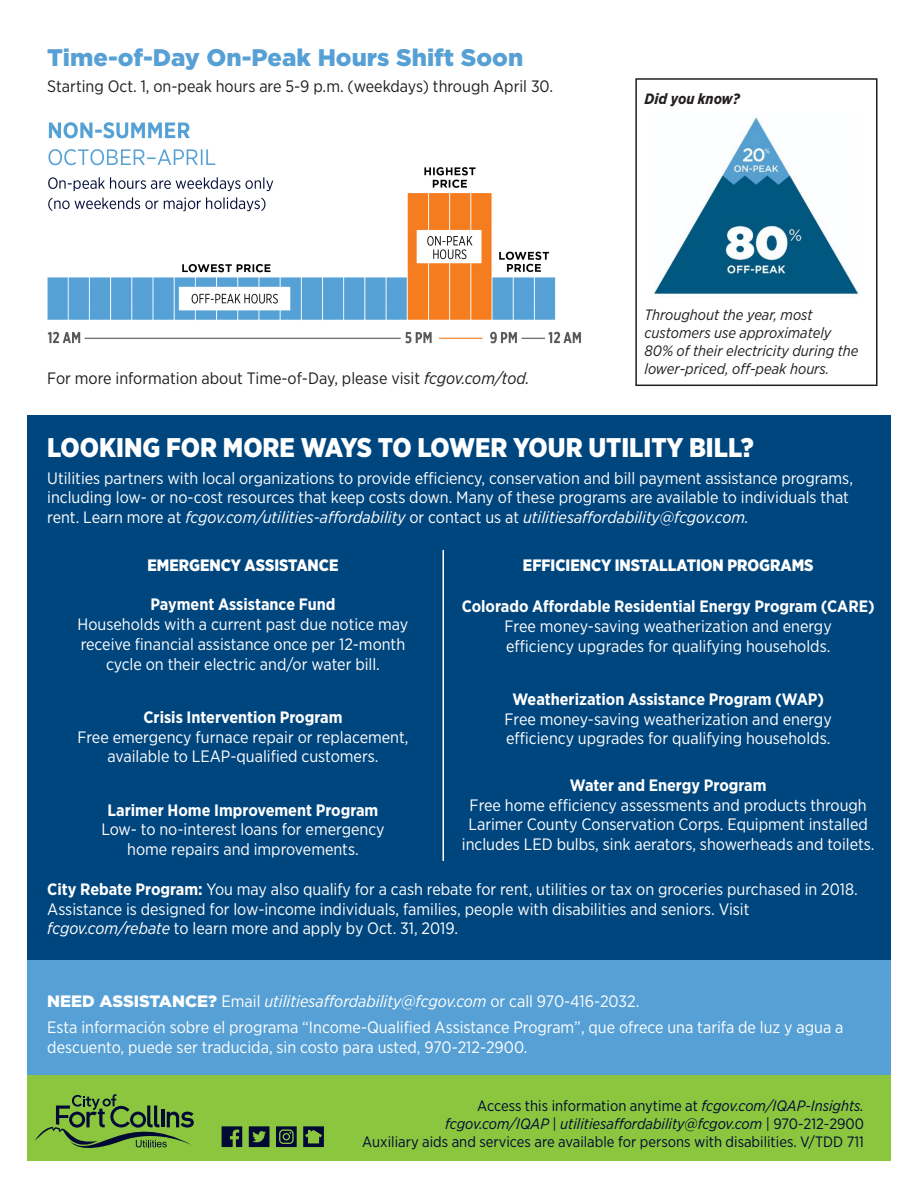
<style>
.page{position:relative;width:918px;height:1188px;background:#fff}
.page>*{position:absolute;margin:0;border:0;box-sizing:border-box;transform-origin:0 0}
.t1{font:900 27px "Gotham Narrow";color:#fff}
.t2{font:900 24px "Gotham";color:#56a0d5}
.t3{font:16.5px/19.8px "Gotham Narrow";color:#fff;text-align:center}
.t4{font:16.5px "Gotham Narrow";color:#231f20}
.t5{font:italic 16.5px "Gotham Narrow";color:#fff}
.t6{font:900 16.5px "Gotham Narrow";color:#fff}
.t7{font:15px "Gotham Narrow";color:#000a35}
.t8{font:italic 15px/18px "Gotham Narrow";color:#231f20}
.t9{font:italic 15px "Gotham Narrow";color:#000a35}
.t10{font:italic 700 15px "Gotham Narrow";color:#231f20}
.s1{font-style:italic}
.s2{font-weight:700}
.s3{font-family:"Gotham";font-weight:900;font-style:normal}
.s4{font-style:normal}
</style>
<div class="page">
<div style="left:635px;top:78px;width:243px;height:308px;border:2px solid #231f20"></div>
<div style="left:27px;top:959px;width:864px;height:118px;background:#56a0d5"></div>
<div style="left:27px;top:1076px;width:864px;height:85px;background:#8bc63e"></div>
<svg style="left:35px;top:1094px;width:159px;height:54px"></svg>
<svg style="left:303px;top:1126px;width:21px;height:21px"></svg>
<svg style="left:276px;top:1126px;width:21px;height:21px"></svg>
<svg style="left:222px;top:1126px;width:20px;height:21px"></svg>
<svg style="left:249px;top:1126px;width:20px;height:21px"></svg>
<div style="left:27px;top:415px;width:864px;height:143px;background:#00467e"></div>
<div style="left:27px;top:542px;width:432px;height:345px;background:#00467e"></div>
<div style="left:446px;top:541px;width:445px;height:346px;background:#00467e"></div>
<hr style="left:443px;top:550px;width:1px;height:320px;background:#fff">
<div style="left:27px;top:861px;width:864px;height:99px;background:#00467e"></div>
<img style="left:654px;top:117px;width:206px;height:178px">
<img style="left:47px;top:122px;width:534px;height:222px">
<p class="t2" style="left:47px;top:41px;width:478px">Time-of-Day On-Peak Hours Shift Soon</p>
<p class="t4" style="left:47px;top:76px;width:507px">Starting Oct. 1, on-peak hours are 5-9 p.m. (weekdays) through April 30.</p>
<p class="t4" style="left:47px;top:368px;width:484px">For more information about Time-of-Day, please visit <span class="s1">fcgov.com/tod.</span></p>
<p class="t10" style="left:645px;top:89px;width:97px">Did you know?</p>
<p class="t8" style="left:645px;top:305px;width:215px">Throughout the year, most customers use approximately<br>80% of their electricity during the lower-priced, off-peak hours.</p>
<p class="t1" style="left:47px;top:430px;width:708px">LOOKING FOR MORE WAYS TO LOWER YOUR UTILITY BILL?</p>
<p class="t3" style="left:47px;top:468px;width:807px;text-align:left">Utilities partners with local organizations to provide efficiency, conservation and bill payment assistance programs, including low- or no-cost resources that keep costs down. Many of these programs are available to individuals that rent. Learn more at <span class="s1">fcgov.com/utilities-affordability</span> or contact us at <span class="s1">utilitiesaffordability@fcgov.com.</span></p>
<p class="t6" style="left:148px;top:554px;width:192px">EMERGENCY ASSISTANCE</p>
<p class="t3" style="left:78px;top:594px;width:332px"><span class="s2">Payment Assistance Fund<br></span>Households with a current past due notice may receive financial assistance once per 12-month cycle on their electric and/or water bill.</p>
<p class="t3" style="left:77px;top:707px;width:333px"><span class="s2">Crisis Intervention Program<br></span>Free emergency furnace repair or replacement, available to LEAP-qualified customers.</p>
<p class="t3" style="left:101px;top:800px;width:285px"><span class="s2">Larimer Home Improvement Program<br></span>Low- to no-interest loans for emergency home repairs and improvements.</p>
<p class="t6" style="left:523px;top:554px;width:292px">EFFICIENCY INSTALLATION PROGRAMS</p>
<p class="t3" style="left:462px;top:596px;width:415px"><span class="s2">Colorado Affordable Residential Energy Program (CARE)<br></span>Free money-saving weatherization and energy<br>efficiency upgrades for qualifying households.</p>
<p class="t3" style="left:505px;top:689px;width:329px"><span class="s2">Weatherization Assistance Program (WAP)<br></span>Free money-saving weatherization and energy efficiency upgrades for qualifying households.</p>
<p class="t3" style="left:462px;top:775px;width:414px"><span class="s2">Water and Energy Program<br></span>Free home efficiency assessments and products through Larimer County Conservation Corps. Equipment installed includes LED bulbs, sink aerators, showerheads and toilets.</p>
<p class="t3" style="left:47px;top:879px;width:812px;text-align:left"><span class="s2">City Rebate Program:</span> You may also qualify for a cash rebate for rent, utilities or tax on groceries purchased in 2018.<br>Assistance is designed for low-income individuals, families, people with disabilities and seniors. Visit <span class="s1">fcgov.com/rebate</span> to learn more and apply by Oct. 31, 2019.</p>
<p class="t5" style="left:47px;top:991px;width:594px"><span class="s3">NEED ASSISTANCE?</span> <span class="s4">Email</span> utilitiesaffordability@fcgov.com <span class="s4">or call 970-416-2032.</span></p>
<p class="t3" style="left:47px;top:1017px;width:798px;text-align:left">Esta información sobre el programa “Income-Qualified Assistance Program”, que ofrece una tarifa de luz y agua a descuento, puede ser traducida, sin costo para usted, 970-212-2900.</p>
<p class="t7" style="left:477px;top:1097px;width:388px">Access this information anytime at <span class="s1">fcgov.com/IQAP-Insights.</span></p>
<p class="t9" style="left:445px;top:1115px;width:420px">fcgov.com/IQAP <span class="s4">|</span> utilitiesaffordability@fcgov.com <span class="s4">| 970-212-2900</span></p>
<p class="t7" style="left:362px;top:1133px;width:503px">Auxiliary aids and services are available for persons with disabilities. V/TDD 711</p>
</div>
